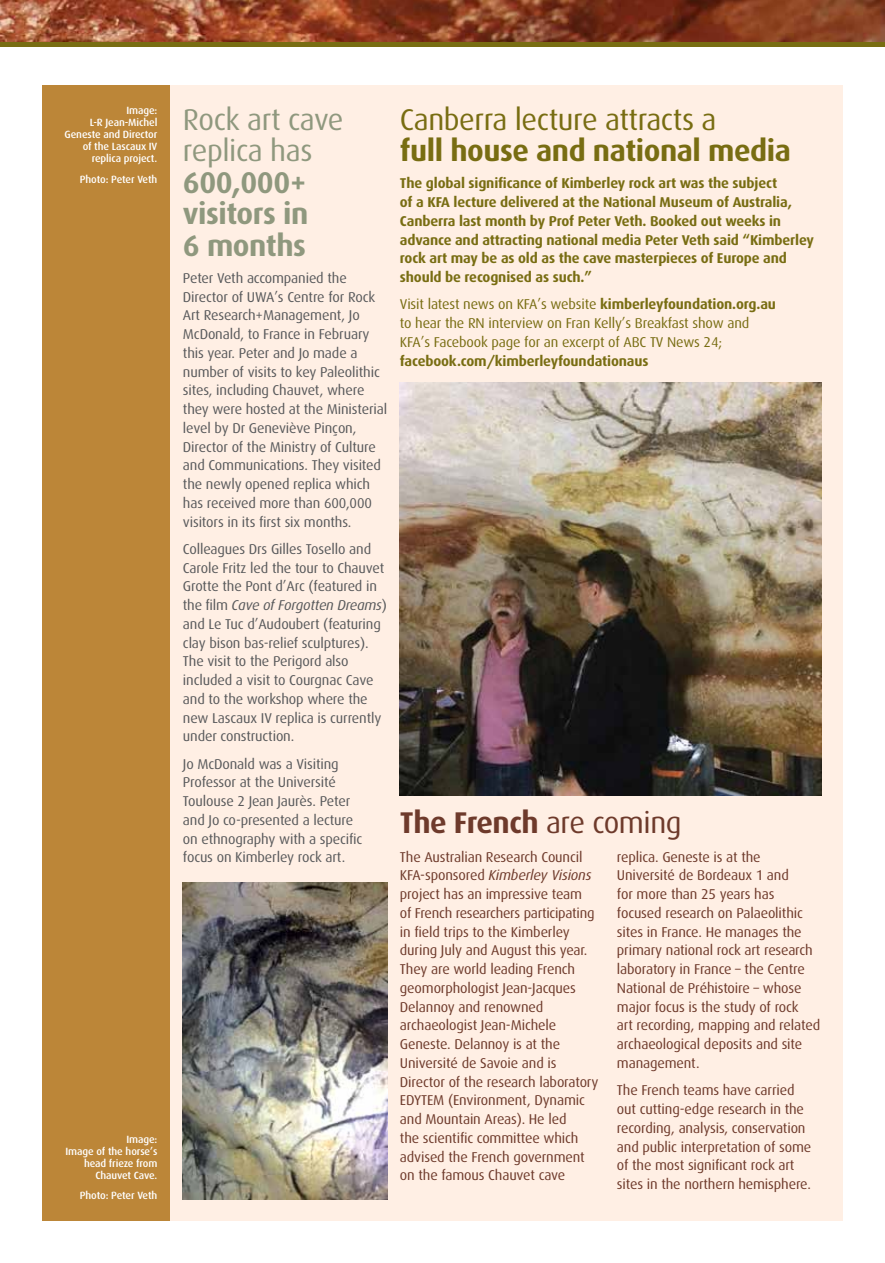
<style>
.page{position:relative;width:885px;height:1263px;background:#fff}
.page>*{position:absolute;margin:0;border:0;box-sizing:border-box;transform-origin:0 0}
.t1{font:700 30px "Dax";letter-spacing:-.015em;color:#786d12}
.t2{font:700 30px/31.5px "Dax";letter-spacing:-.015em;color:#8f987e;text-align:justify}
.t3{font:30px "Dax";letter-spacing:-.015em;color:#786d12}
.t4{font:30px/31.5px "Dax";letter-spacing:-.015em;color:#8f987e}
.t5{font:700 30px "Dax";letter-spacing:-.015em;color:#6e3a2b}
.t6{font:14.25px/18.8px "Dax";letter-spacing:-.01em;color:#6e3a2b}
.t7{font:14.25px/18.8px "Dax";letter-spacing:-.01em;color:#58595b}
.t8{font:700 14.25px/18.8px "Dax";letter-spacing:-.01em;color:#786d12}
.t9{font:14.25px/18.8px "Dax";letter-spacing:-.01em;color:#786d12}
.t10{font:500 10.5px/12px "Dax";letter-spacing:-.01em;color:#fff;text-align:right}
.s1{font-style:italic}
.s2{font-weight:700}
.s3{font-weight:400}
</style>
<div class="page">
<div style="left:43px;top:85px;width:799px;height:1135px;background:#ffefe4"></div>
<img style="left:400px;top:383px;width:421px;height:412px">
<img style="left:0;top:0;width:884px;height:43px">
<hr style="left:0;top:43px;width:884px;height:4px;background:#786d12">
<div style="left:43px;top:85px;width:127px;height:1135px;background:#bc8638"></div>
<img style="left:183px;top:882px;width:204px;height:317px">
<p class="t10" style="left:65px;top:105px;width:94px">Image:<br>L-R Jean-Michel<br>Geneste and Director of the Lascaux IV replica project.</p>
<p class="t10" style="left:80px;top:173px;width:79px">Photo: Peter Veth</p>
<p class="t10" style="left:65px;top:1133px;width:93px">Image:<br>Image of the horse’s head frieze from<br>Chauvet Cave.</p>
<p class="t10" style="left:80px;top:1190px;width:79px">Photo: Peter Veth</p>
<h1 class="t4" style="left:183px;top:104px;width:162px">Rock art cave replica has</h1>
<h1 class="t2" style="left:183px;top:167px;width:127px">600,000+ visitors in 6 months</h1>
<p class="t7" style="left:183px;top:269px;width:206px">Peter Veth accompanied the<br>Director of UWA’s Centre for Rock<br>Art Research+Management, Jo<br>McDonald, to France in February this year. Peter and Jo made a number of visits to key Paleolithic sites, including Chauvet, where they were hosted at the Ministerial level by Dr Geneviève Pinçon,<br>Director of the Ministry of Culture and Communications. They visited the newly opened replica which has received more than 600,000 visitors in its first six months.</p>
<p class="t7" style="left:183px;top:540px;width:205px">Colleagues Drs Gilles Tosello and<br>Carole Fritz led the tour to Chauvet<br>Grotte the Pont d’Arc (featured in the film <span class="s1">Cave of Forgotten Dreams</span>) and Le Tuc d’Audoubert (featuring clay bison bas-relief sculptures).<br>The visit to the Perigord also included a visit to Courgnac Cave and to the workshop where the new Lascaux IV replica is currently under construction.</p>
<p class="t7" style="left:183px;top:754px;width:181px">Jo McDonald was a Visiting<br>Professor at the Université<br>Toulouse 2 Jean Jaurès. Peter and Jo co-presented a lecture on ethnography with a specific focus on Kimberley rock art.</p>
<h1 class="t3" style="left:400px;top:102px;width:318px">Canberra lecture attracts a</h1>
<h1 class="t1" style="left:400px;top:134px;width:392px">full house and national media</h1>
<p class="t8" style="left:400px;top:174px;width:415px">The global significance of Kimberley rock art was the subject<br>of a KFA lecture delivered at the National Museum of Australia, Canberra last month by Prof Peter Veth. Booked out weeks in advance and attracting national media Peter Veth said “Kimberley rock art may be as old as the cave masterpieces of Europe and should be recognised as such.”</p>
<p class="t9" style="left:400px;top:295px;width:377px">Visit latest news on KFA’s website <span class="s2">kimberleyfoundation.org.au </span>to hear the RN interview on Fran Kelly’s Breakfast show and<br>KFA’s Facebook page for an excerpt of ABC TV News 24;</p>
<p class="t8" style="left:400px;top:351px;width:250px">facebook.com/kimberleyfoundationaus</p>
<h1 class="t5" style="left:400px;top:806px;width:283px">The French <span class="s3">are coming</span></h1>
<p class="t6" style="left:400px;top:847px;width:200px">The Australian Research Council<br>KFA-sponsored <span class="s1">Kimberley Visions </span>project has an impressive team<br>of French researchers participating in field trips to the Kimberley during July and August this year.<br>They are world leading French geomorphologist Jean-Jacques<br>Delannoy and renowned archaeologist Jean-Michele<br>Geneste. Delannoy is at the<br>Université de Savoie and is<br>Director of the research laboratory<br>EDYTEM (Environment, Dynamic and Mountain Areas). He led<br>the scientific committee which advised the French government on the famous Chauvet cave</p>
<p class="t6" style="left:617px;top:847px;width:205px">replica. Geneste is at the<br>Université de Bordeaux 1 and<br>for more than 25 years has focused research on Palaeolithic sites in France. He manages the primary national rock art research laboratory in France – the Centre<br>National de Préhistoire – whose major focus is the study of rock<br>art recording, mapping and related archaeological deposits and site management.</p>
<p class="t6" style="left:617px;top:1081px;width:196px">The French teams have carried out cutting-edge research in the recording, analysis, conservation and public interpretation of some of the most significant rock art sites in the northern hemisphere.</p>
</div>
